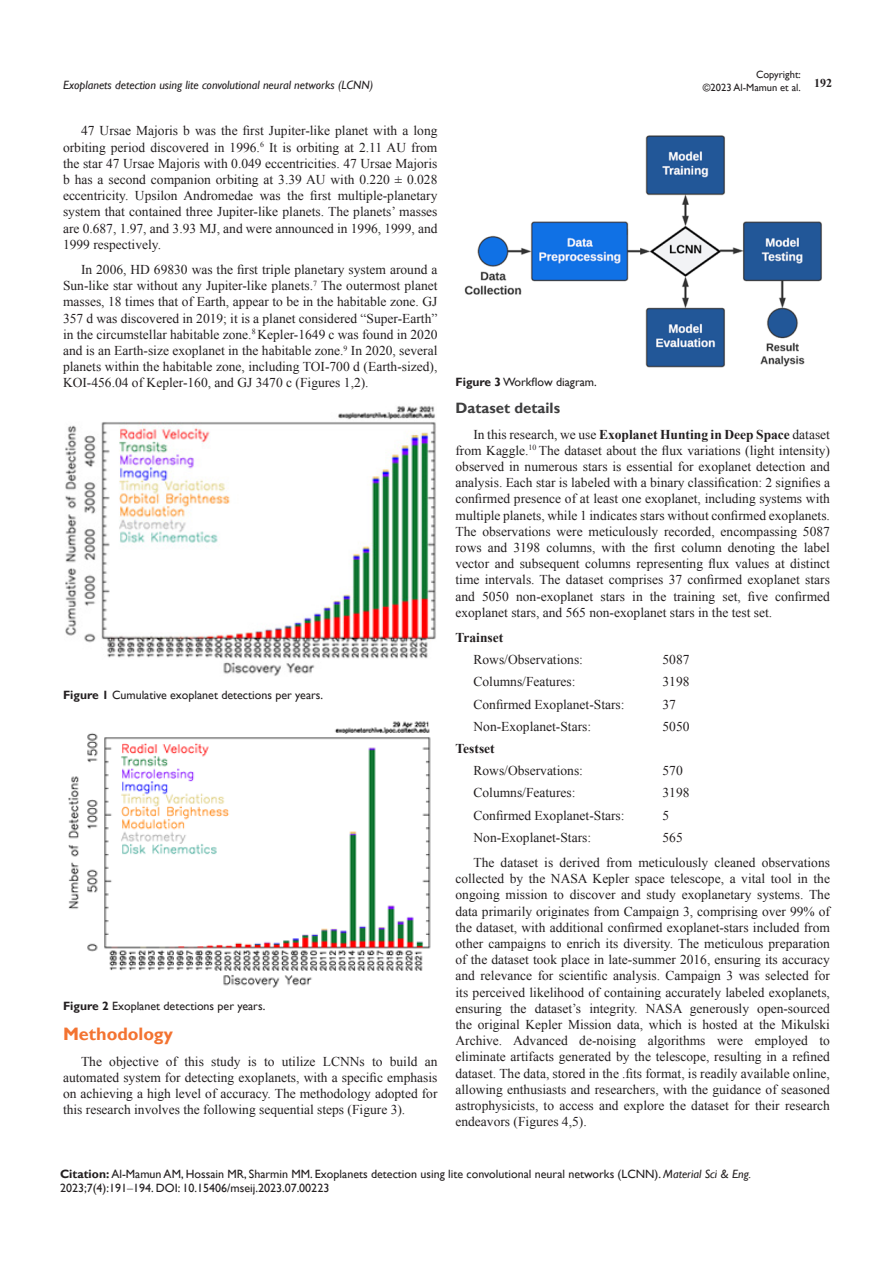
<style>
.page{position:relative;width:893px;height:1263px;background:#fff}
.page>*{position:absolute;margin:0;border:0;box-sizing:border-box;transform-origin:0 0}
.heading_1{font:700 18px "Gill Sans";color:#f37331}
.heading_3{font:700 15px "Gill Sans";color:#3e3e3f}
.t1{font:13.5px/16.2px "Times New Roman";color:#231f20;text-align:justify}
.t2{font:700 13.5px "Times New Roman";color:#231f20}
.Citation{font:12px/14.4px "Gill Sans";color:#231f20}
.t3{font:italic 12px "Gill Sans";color:#231f20}
.t4{font:700 12px "Times New Roman";color:#231f20}
.t5{font:10.5px/12.6px "Gill Sans";color:#231f20;text-align:right}
.s1{font-weight:700}
.s2{font-style:italic}
.s3{font-family:"Times New Roman"}
</style>
<div class="page">
<img style="left:65px;top:406px;width:371px;height:270px">
<img style="left:68px;top:721px;width:363px;height:267px">
<img style="left:464px;top:135px;width:358px;height:233px">
<p class="t5" style="left:703px;top:69px;width:99px">Copyright:<br>©2023 Al-Mamun et al.</p>
<p class="t3" style="left:63px;top:78px;width:312px">Exoplanets detection using lite convolutional neural networks (LCNN)</p>
<p class="t4" style="left:814px;top:75px;width:19px">192</p>
<p class="t1" style="left:63px;top:123px;width:376px;text-indent:18px">47 Ursae Majoris b was the first Jupiter-like planet with a long orbiting period discovered in 1996.<sup>6</sup> It is orbiting at 2.11 AU from the star 47 Ursae Majoris with 0.049 eccentricities. 47 Ursae Majoris b has a second companion orbiting at 3.39 AU with 0.220 ± 0.028 eccentricity. Upsilon Andromedae was the first multiple-planetary system that contained three Jupiter-like planets. The planets’ masses are 0.687, 1.97, and 3.93 MJ, and were announced in 1996, 1999, and 1999 respectively.</p>
<p class="t1" style="left:63px;top:261px;width:376px;text-indent:18px">In 2006, HD 69830 was the first triple planetary system around a Sun-like star without any Jupiter-like planets.<sup>7</sup> The outermost planet masses, 18 times that of Earth, appear to be in the habitable zone. GJ 357 d was discovered in 2019; it is a planet considered “Super-Earth” in the circumstellar habitable zone.<sup>8</sup> Kepler-1649 c was found in 2020 and is an Earth-size exoplanet in the habitable zone.<sup>9</sup> In 2020, several planets within the habitable zone, including TOI-700 d (Earth-sized), KOI-456.04 of Kepler-160, and GJ 3470 c (Figures 1,2).</p>
<p class="Citation" style="left:63px;top:688px;width:262px"><span class="s1">Figure 1</span> Cumulative exoplanet detections per years.</p>
<p class="Citation" style="left:63px;top:999px;width:204px"><span class="s1">Figure 2</span> Exoplanet detections per years.</p>
<p class="heading_1" style="left:63px;top:1023px;width:112px">Methodology</p>
<p class="t1" style="left:63px;top:1053px;width:376px;text-indent:18px">The objective of this study is to utilize LCNNs to build an automated system for detecting exoplanets, with a specific emphasis on achieving a high level of accuracy. The methodology adopted for this research involves the following sequential steps (Figure 3).</p>
<p class="Citation" style="left:455px;top:375px;width:143px"><span class="s1">Figure 3</span> Workflow diagram.</p>
<p class="heading_3" style="left:455px;top:399px;width:106px">Dataset details</p>
<p class="t1" style="left:455px;top:426px;width:376px;text-indent:18px">In this research, we use <span class="s1">Exoplanet Hunting in Deep Space</span> dataset from Kaggle.<sup>10</sup> The dataset about the flux variations (light intensity) observed in numerous stars is essential for exoplanet detection and analysis. Each star is labeled with a binary classification: 2 signifies a confirmed presence of at least one exoplanet, including systems with multiple planets, while 1 indicates stars without confirmed exoplanets.<br>The observations were meticulously recorded, encompassing 5087 rows and 3198 columns, with the first column denoting the label vector and subsequent columns representing flux values at distinct time intervals. The dataset comprises 37 confirmed exoplanet stars and 5050 non-exoplanet stars in the training set, five confirmed exoplanet stars, and 565 non-exoplanet stars in the test set.</p>
<p class="t2" style="left:455px;top:628px;width:49px">Trainset</p>
<p class="t1" style="left:473px;top:651px;width:111px">Rows/Observations:</p>
<p class="t1" style="left:662px;top:651px;width:28px">5087</p>
<p class="t1" style="left:473px;top:673px;width:104px">Columns/Features:</p>
<p class="t1" style="left:662px;top:673px;width:28px">3198</p>
<p class="t1" style="left:473px;top:696px;width:153px">Confirmed Exoplanet-Stars:</p>
<p class="t1" style="left:662px;top:696px;width:15px">37</p>
<p class="t1" style="left:473px;top:718px;width:119px">Non-Exoplanet-Stars:</p>
<p class="t1" style="left:662px;top:718px;width:28px">5050</p>
<p class="t2" style="left:455px;top:739px;width:41px">Testset</p>
<p class="t1" style="left:473px;top:762px;width:111px">Rows/Observations:</p>
<p class="t1" style="left:662px;top:762px;width:22px">570</p>
<p class="t1" style="left:473px;top:784px;width:104px">Columns/Features:</p>
<p class="t1" style="left:662px;top:784px;width:28px">3198</p>
<p class="t1" style="left:473px;top:807px;width:153px">Confirmed Exoplanet-Stars:</p>
<p class="t1" style="left:662px;top:807px;width:8px">5</p>
<p class="t1" style="left:473px;top:829px;width:119px">Non-Exoplanet-Stars:</p>
<p class="t1" style="left:662px;top:829px;width:22px">565</p>
<p class="t1" style="left:455px;top:854px;width:376px;text-indent:18px">The dataset is derived from meticulously cleaned observations collected by the NASA Kepler space telescope, a vital tool in the ongoing mission to discover and study exoplanetary systems. The data primarily originates from Campaign 3, comprising over 99% of the dataset, with additional confirmed exoplanet-stars included from other campaigns to enrich its diversity. The meticulous preparation of the dataset took place in late-summer 2016, ensuring its accuracy and relevance for scientific analysis. Campaign 3 was selected for its perceived likelihood of containing accurately labeled exoplanets, ensuring the dataset’s integrity. NASA generously open-sourced the original Kepler Mission data, which is hosted at the Mikulski Archive. Advanced de-noising algorithms were employed to eliminate artifacts generated by the telescope, resulting in a refined dataset. The data, stored in the .fits format, is readily available online, allowing enthusiasts and researchers, with the guidance of seasoned astrophysicists, to access and explore the dataset for their research endeavors (Figures 4,5).</p>
<p class="Citation" style="left:60px;top:1167px;width:693px"><span class="s1">Citation:</span> Al-Mamun AM, Hossain MR, Sharmin MM. Exoplanets detection using lite convolutional neural networks (LCNN). <span class="s2">Material Sci &amp; Eng.<br></span>2023;7(4):191<span class="s3">‒</span>194. DOI: 10.15406/mseij.2023.07.00223</p>
</div>
